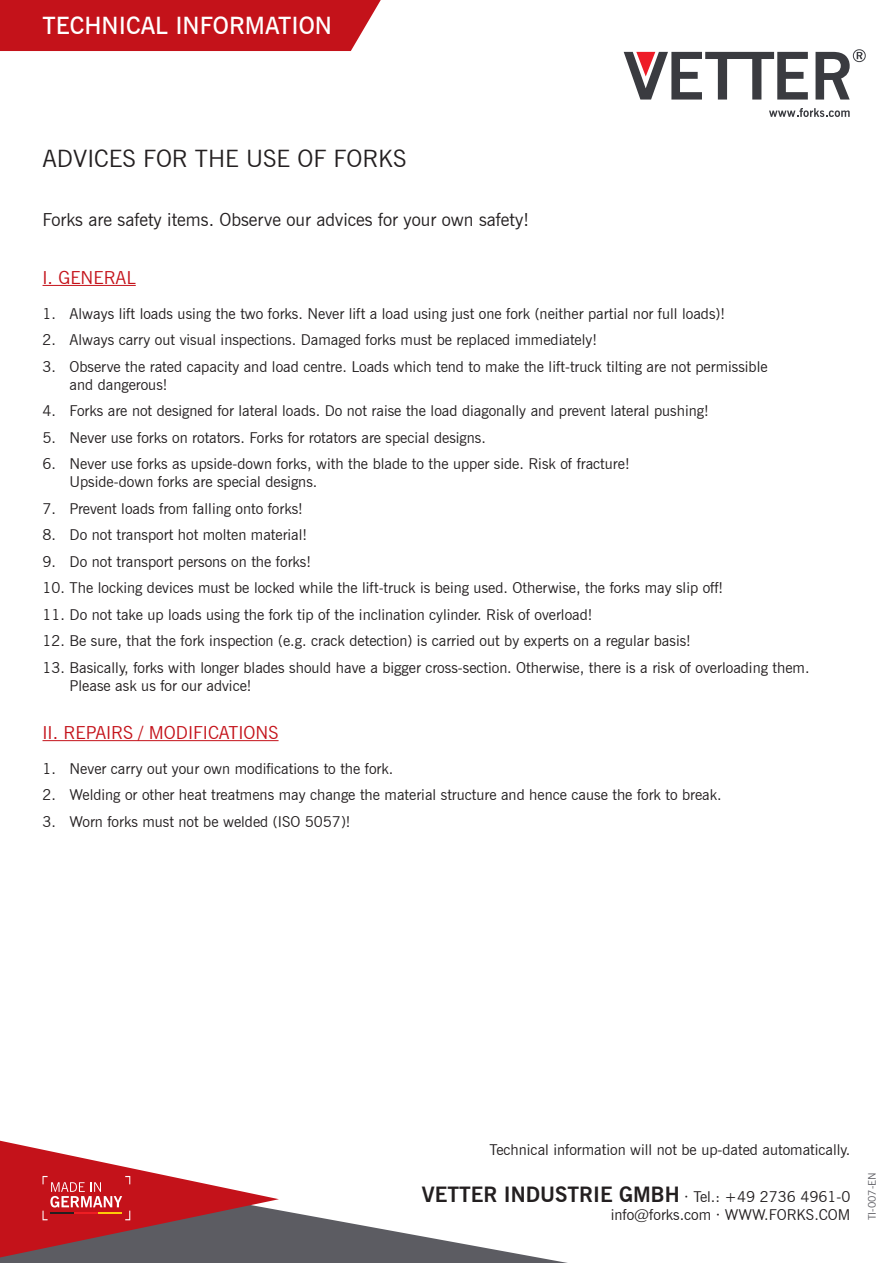
<style>
.page{position:relative;width:893px;height:1263px;background:#fff}
.page>*{position:absolute;margin:0;border:0;box-sizing:border-box;transform-origin:0 0}
.t1{font:24px "News Gothic BT";color:#231f20}
.t2{font:600 24px "News Gothic BT";color:#fff}
.t3{font:700 21px "News Gothic BT";color:#231f20}
.t4{font:18px "News Gothic BT";color:#231f20}
.t5{font:18px "News Gothic BT";color:#c4121a}
.t6{font:15px/18px "News Gothic BT";color:#231f20}
.t7{font:10.5px "News Gothic BT";color:#5c5c62}
.s1{font-weight:400;font-size:15px}
</style>
<div class="page">
<svg style="left:279px;top:1210px;width:289px;height:53px"></svg>
<svg style="left:769px;top:108px;width:81px;height:9px"></svg>
<svg style="left:815px;top:49px;width:51px;height:51px"></svg>
<svg style="left:624px;top:52px;width:184px;height:48px"></svg>
<svg style="left:0;top:1140px;width:279px;height:123px"></svg>
<hr style="left:50px;top:1212px;width:24px;height:2px;background:#231f20">
<hr style="left:75px;top:1212px;width:23px;height:2px;background:#ee1d23">
<hr style="left:99px;top:1212px;width:23px;height:2px;background:#feca0a">
<div style="left:0;top:0;width:381px;height:51px;background:#c4121a"></div>
<hr style="left:43px;top:285px;width:93px;height:1px;background:#c4121a">
<hr style="left:43px;top:740px;width:236px;height:1px;background:#c4121a">
<h1 class="t2" style="left:43px;top:11px;width:291px">TECHNICAL INFORMATION</h1>
<p class="t1" style="left:43px;top:144px;width:365px">ADVICES FOR THE USE OF FORKS</p>
<p class="t4" style="left:43px;top:209px;width:488px">Forks are safety items. Observe our advices for your own safety!</p>
<p class="t5" style="left:43px;top:266px;width:95px">I. GENERAL</p>
<p class="t6" style="left:43px;top:304px;width:684px">1. Always lift loads using the two forks. Never lift a load using just one fork (neither partial nor full loads)!</p>
<p class="t6" style="left:43px;top:331px;width:556px">2. Always carry out visual inspections. Damaged forks must be replaced immediately!</p>
<p class="t6" style="left:70px;top:357px;width:700px;text-indent:-27px">3. Observe the rated capacity and load centre. Loads which tend to make the lift-truck tilting are not permissible and dangerous!</p>
<p class="t6" style="left:43px;top:402px;width:668px">4. Forks are not designed for lateral loads. Do not raise the load diagonally and prevent lateral pushing!</p>
<p class="t6" style="left:43px;top:428px;width:445px">5. Never use forks on rotators. Forks for rotators are special designs.</p>
<p class="t6" style="left:70px;top:455px;width:562px;text-indent:-27px">6. Never use forks as upside-down forks, with the blade to the upper side. Risk of fracture!<br>Upside-down forks are special designs.</p>
<p class="t6" style="left:43px;top:499px;width:262px">7. Prevent loads from falling onto forks!</p>
<p class="t6" style="left:43px;top:526px;width:266px">8. Do not transport hot molten material!</p>
<p class="t6" style="left:43px;top:552px;width:270px">9. Do not transport persons on the forks!</p>
<p class="t6" style="left:43px;top:579px;width:682px">10. The locking devices must be locked while the lift-truck is being used. Otherwise, the forks may slip off!</p>
<p class="t6" style="left:43px;top:605px;width:551px">11. Do not take up loads using the fork tip of the inclination cylinder. Risk of overload!</p>
<p class="t6" style="left:43px;top:632px;width:650px">12. Be sure, that the fork inspection (e.g. crack detection) is carried out by experts on a regular basis!</p>
<p class="t6" style="left:70px;top:658px;width:741px;text-indent:-27px">13. Basically, forks with longer blades should have a bigger cross-section. Otherwise, there is a risk of overloading them.<br>Please ask us for our advice!</p>
<p class="t5" style="left:43px;top:722px;width:238px">II. REPAIRS / MODIFICATIONS</p>
<p class="t6" style="left:43px;top:759px;width:352px">1. Never carry out your own modifications to the fork.</p>
<p class="t6" style="left:43px;top:786px;width:681px">2. Welding or other heat treatmens may change the material structure and hence cause the fork to break.</p>
<p class="t6" style="left:43px;top:812px;width:310px">3. Worn forks must not be welded (ISO 5057)!</p>
<p class="t6" style="left:490px;top:1141px;width:362px">Technical information will not be up-dated automatically.</p>
<h2 class="t3" style="left:422px;top:1182px;width:430px">VETTER INDUSTRIE GMBH <span class="s1">· Tel.: +49 2736 4961-0</span></h2>
<p class="t6" style="left:611px;top:1206px;width:241px">info@forks.com · WWW.FORKS.COM</p>
<p class="t7" style="left:866px;top:1220px;width:50px;rotate:-90deg">TI-007-EN</p>
</div>
